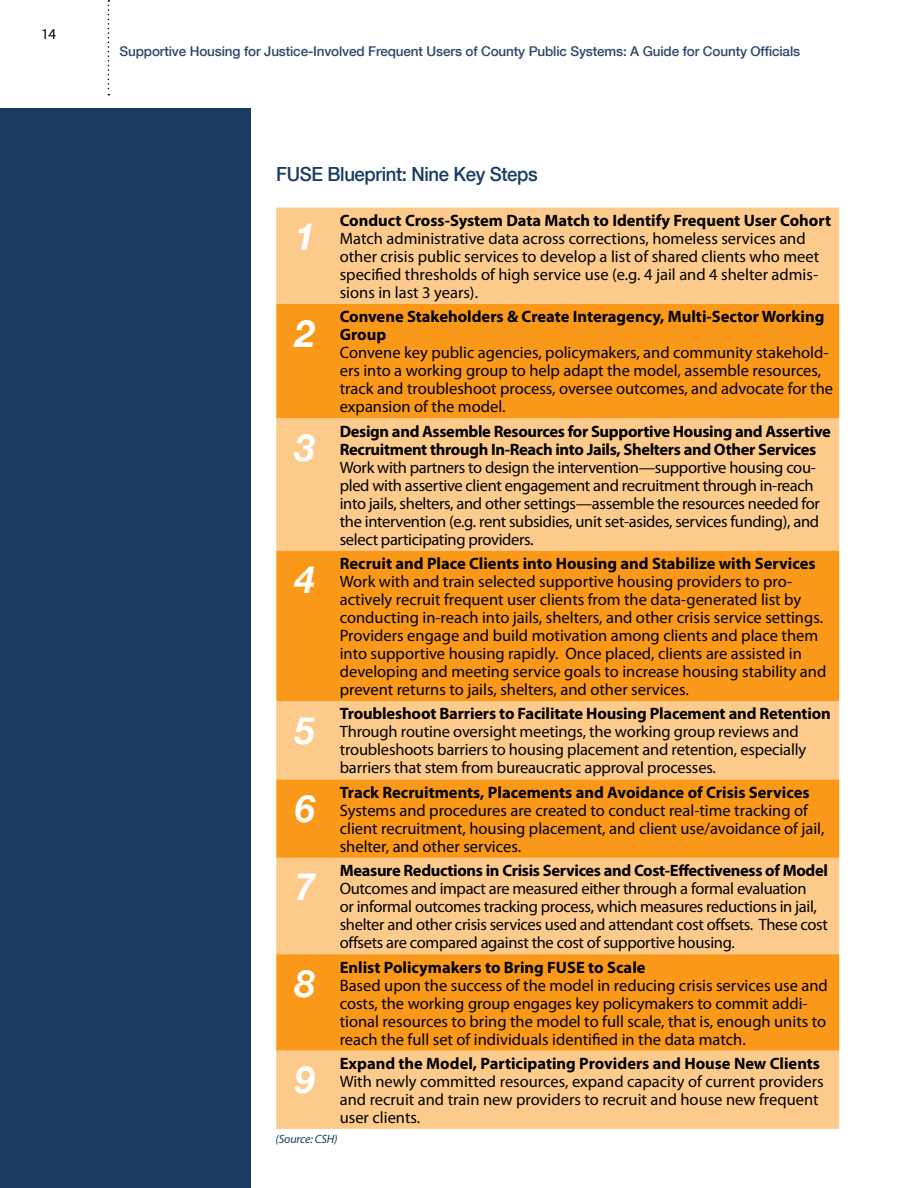
<style>
.page{position:relative;width:918px;height:1188px;background:#fff}
.page>*{position:absolute;margin:0;border:0;box-sizing:border-box;transform-origin:0 0}
.t1{font:italic 700 37.5px "Helvetica Neue";color:#fff;scale:.95 1}
.t2{font:500 19.5px "Helvetica Neue";letter-spacing:-.02em;color:#1a3b62;scale:.95 1}
.t3{font:16.5px/18px "Myriad Pro";color:#000}
.t4{font:700 16.5px/18px "Myriad Pro";letter-spacing:-.005em;color:#000}
.t5{font:16.5px/18px "Myriad Pro";letter-spacing:-.02em;color:#000}
.t6{font:15px "Myriad Pro";color:#000}
.t7{font:500 13.5px "Helvetica Neue";letter-spacing:-.01em;color:#2e476d}
.t8{font:italic 12px "Myriad Pro";letter-spacing:-.01em;color:#1a3b62}
</style>
<div class="page">
<svg style="left:108px;top:0;width:1px;height:95px"></svg>
<div style="left:0;top:108px;width:251px;height:1080px;background:#1a3b62"></div>
<div style="left:276px;top:208px;width:563px;height:921px;background:#fccb8c"></div>
<svg style="left:276px;top:304px;width:563px;height:397px;fill:#fa9819"></svg>
<svg style="left:276px;top:779px;width:563px;height:272px;fill:#fa9819"></svg>
<p class="t6" style="left:41px;top:25px;width:17px">14</p>
<p class="t7" style="left:120px;top:40px;width:682px">Supportive Housing for Justice-Involved Frequent Users of County Public Systems: A Guide for County Officials</p>
<p class="t2" style="left:276px;top:158px;width:277px">FUSE Blueprint: Nine Key Steps</p>
<h1 class="t1" style="left:295px;top:207px;width:22px">1</h1>
<p class="t4" style="left:340px;top:211px;width:493px">Conduct Cross-System Data Match to Identify Frequent User Cohort</p>
<p class="t3" style="left:340px;top:229px;width:481px">Match administrative data across corrections, homeless services and other crisis public services to develop a list of shared clients who meet specified thresholds of high service use (e.g. 4 jail and 4 shelter admis&shy;sions in last 3 years).</p>
<h1 class="t1" style="left:295px;top:304px;width:22px">2</h1>
<p class="t4" style="left:340px;top:307px;width:486px">Convene Stakeholders &amp; Create Interagency, Multi-Sector Working<br>Group</p>
<p class="t3" style="left:340px;top:344px;width:495px">Convene key public agencies, policymakers, and community stakehold&shy;ers into a working group to help adapt the model, assemble resources, track and troubleshoot process, oversee outcomes, and advocate for the expansion of the model.</p>
<h1 class="t1" style="left:295px;top:418px;width:22px">3</h1>
<p class="t4" style="left:340px;top:422px;width:493px">Design and Assemble Resources for Supportive Housing and Assertive<br>Recruitment through In-Reach into Jails, Shelters and Other Services</p>
<p class="t5" style="left:340px;top:458px;width:482px">Work with partners to design the intervention—supportive housing cou&shy;pled with assertive client engagement and recruitment through in-reach into jails, shelters, and other settings—assemble the resources needed for the intervention (e.g. rent subsidies, unit set-asides, services funding), and select participating providers.</p>
<h1 class="t1" style="left:295px;top:550px;width:22px">4</h1>
<p class="t4" style="left:340px;top:554px;width:477px">Recruit and Place Clients into Housing and Stabilize with Services</p>
<p class="t3" style="left:340px;top:572px;width:488px">Work with and train selected supportive housing providers to pro&shy;actively recruit frequent user clients from the data-generated list by conducting in-reach into jails, shelters, and other crisis service settings.<br>Providers engage and build motivation among clients and place them into supportive housing rapidly. Once placed, clients are assisted in developing and meeting service goals to increase housing stability and prevent returns to jails, shelters, and other services.</p>
<h1 class="t1" style="left:295px;top:701px;width:22px">5</h1>
<h1 class="t1" style="left:295px;top:779px;width:22px">6</h1>
<h1 class="t1" style="left:295px;top:858px;width:22px">7</h1>
<h1 class="t1" style="left:295px;top:954px;width:22px">8</h1>
<h1 class="t1" style="left:295px;top:1050px;width:22px">9</h1>
<p class="t4" style="left:340px;top:704px;width:493px">Troubleshoot Barriers to Facilitate Housing Placement and Retention</p>
<p class="t3" style="left:340px;top:723px;width:468px">Through routine oversight meetings, the working group reviews and troubleshoots barriers to housing placement and retention, especially barriers that stem from bureaucratic approval processes.</p>
<p class="t4" style="left:340px;top:783px;width:471px">Track Recruitments, Placements and Avoidance of Crisis Services</p>
<p class="t3" style="left:340px;top:801px;width:486px">Systems and procedures are created to conduct real-time tracking of client recruitment, housing placement, and client use/avoidance of jail, shelter, and other services.</p>
<p class="t4" style="left:340px;top:861px;width:490px">Measure Reductions in Crisis Services and Cost-Effectiveness of Model</p>
<p class="t5" style="left:340px;top:879px;width:490px">Outcomes and impact are measured either through a formal evaluation<br>or informal outcomes tracking process, which measures reductions in jail, shelter and other crisis services used and attendant cost offsets. These cost offsets are compared against the cost of supportive housing.</p>
<p class="t4" style="left:340px;top:957px;width:307px">Enlist Policymakers to Bring FUSE to Scale</p>
<p class="t3" style="left:340px;top:976px;width:490px">Based upon the success of the model in reducing crisis services use and costs, the working group engages key policymakers to commit addi&shy;tional resources to bring the model to full scale, that is, enough units to reach the full set of individuals identified in the data match.</p>
<p class="t4" style="left:340px;top:1054px;width:482px">Expand the Model, Participating Providers and House New Clients</p>
<p class="t3" style="left:340px;top:1072px;width:485px">With newly committed resources, expand capacity of current providers and recruit and train new providers to recruit and house new frequent user clients.</p>
<p class="t8" style="left:275px;top:1132px;width:64px">(Source: CSH)</p>
</div>
